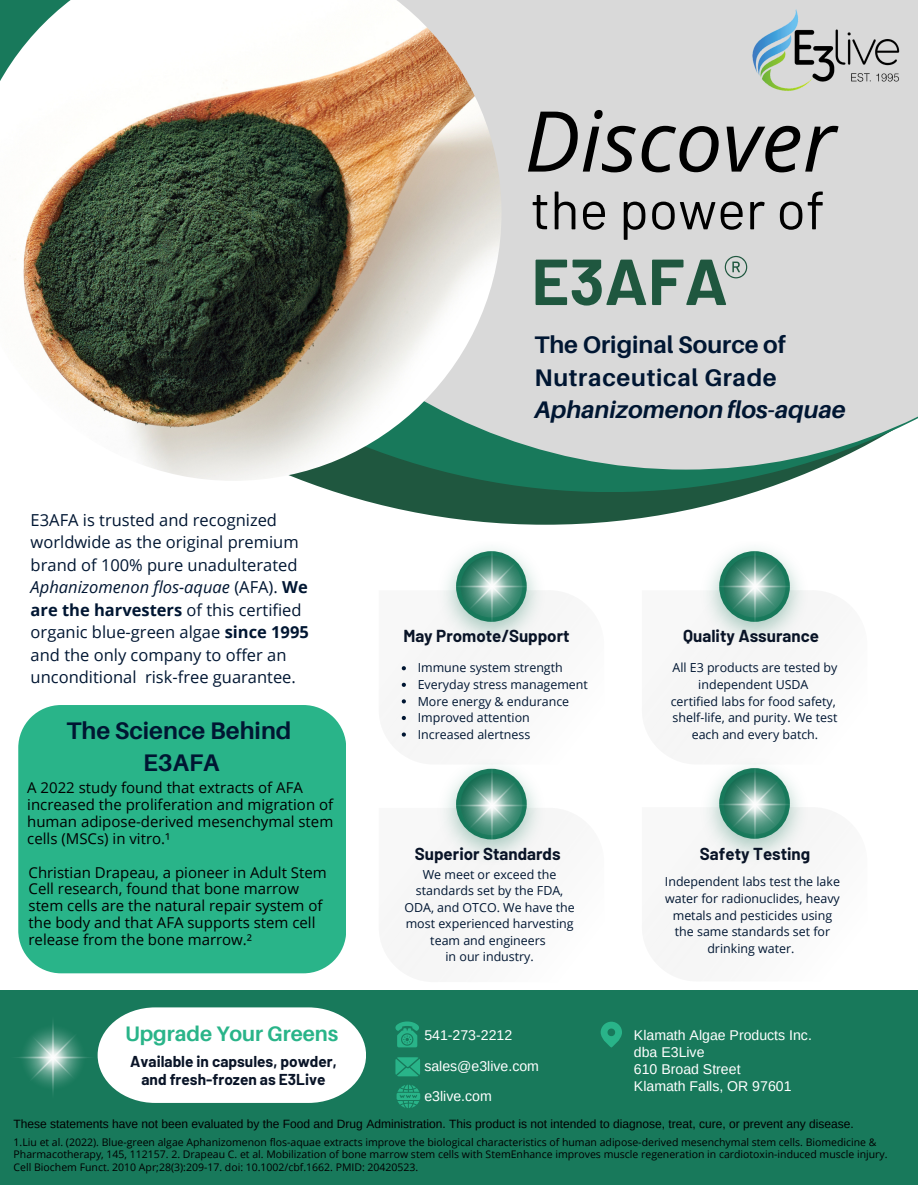
<style>
.page{position:relative;width:918px;height:1188px;background:#fff}
.page>*{position:absolute;margin:0;border:0;box-sizing:border-box;transform-origin:0 0}
.t1{font:italic 84px "Open Sans";color:#000}
.t2{font:700 64.95px "Barlow";color:#1f573f}
.t3{font:54px "Barlow";color:#000}
.t4{font:700 24px "Aileron";color:#001632}
.t5{font:italic 700 24px "Aileron";color:#001632}
.t6{font:700 24px "Aileron";letter-spacing:.03em;color:#001632}
.t7{font:700 21px "Aileron";color:#29b489}
.t8{font:700 16.95px "Barlow";color:#091427}
.t9{font:16.5px/22.5px "Open Sans";color:#001632}
.t10{font:700 15.45px/18px "Barlow";color:#091427;text-align:center}
.t11{font:15px/16.8px "Open Sans";color:#000}
.t12{font:14.1px/17px "Arimo";color:#fff}
.t13{font:12.45px/16.6px "Open Sans";color:#001632;text-align:center}
.t14{font:12px "Arimo";color:#000}
.t15{font:10.5px/12.3px "Open Sans";color:#000}
.s1{font-style:italic}
.s2{font-weight:700}
</style>
<div class="page">
<svg style="left:335px;top:492px;width:420px;height:33px;fill:#1f573f"></svg>
<svg style="left:304px;top:470px;width:510px;height:22px;background:#2e765d"></svg>
<div style="left:151px;top:0;width:767px;height:470px;background:#d9d9d9"></div>
<img style="left:0;top:0;width:502px;height:481px">
<div style="left:0;top:991px;width:918px;height:194px;background:#18795b"></div>
<svg style="left:601px;top:1022px;width:21px;height:26px"></svg>
<svg style="left:395px;top:1022px;width:24px;height:25px"></svg>
<svg style="left:397px;top:1085px;width:23px;height:23px"></svg>
<svg style="left:395px;top:1057px;width:25px;height:19px"></svg>
<img style="left:753px;top:10px;width:147px;height:81px">
<svg style="left:725px;top:256px;width:22px;height:22px"></svg>
<svg style="left:98px;top:1007px;width:268px;height:96px;background:#e8f2ef"></svg>
<img style="left:710px;top:544px;width:89px;height:88px">
<img style="left:447px;top:549px;width:89px;height:41px">
<img style="left:710px;top:760px;width:89px;height:90px">
<div style="left:18px;top:705px;width:328px;height:268px;background:#29b489"></div>
<svg style="left:401px;top:590px;width:142px;height:147px"></svg>
<img style="left:16px;top:1022px;width:74px;height:71px">
<img style="left:447px;top:760px;width:89px;height:90px">
<p class="t1" style="left:524px;top:82px;width:313px">Discover</p>
<p class="t3" style="left:531px;top:175px;width:296px">the power of</p>
<p class="t2" style="left:532px;top:240px;width:198px">E3AFA</p>
<p class="t9" style="left:31px;top:508px;width:280px">E3AFA is trusted and recognized worldwide as the original premium brand of 100% pure unadulterated <span class="s1">Aphanizomenon flos-aquae</span> (AFA). <span class="s2">We are the harvesters</span> of this certified organic blue-green algae <span class="s2">since 1995 </span>and the only company to offer an unconditional risk-free guarantee.</p>
<p class="t4" style="left:67px;top:715px;width:226px">The Science Behind</p>
<p class="t4" style="left:143px;top:748px;width:78px">E3AFA</p>
<p class="t11" style="left:27px;top:779px;width:308px">A 2022 study found that extracts of AFA increased the proliferation and migration of human adipose-derived mesenchymal stem cells (MSCs) in vitro.¹</p>
<p class="t11" style="left:29px;top:863px;width:300px">Christian Drapeau, a pioneer in Adult Stem Cell research, found that bone marrow stem cells are the natural repair system of the body and that AFA supports stem cell release from the bone marrow.²</p>
<p class="t7" style="left:125px;top:1021px;width:215px">Upgrade Your Greens</p>
<p class="t10" style="left:130px;top:1051px;width:208px">Available in capsules, powder, and fresh-frozen as E3Live</p>
<p class="t4" style="left:534px;top:330px;width:253px">The Original Source of</p>
<p class="t6" style="left:534px;top:362px;width:244px">Nutraceutical Grade</p>
<p class="t5" style="left:534px;top:395px;width:313px">Aphanizomenon flos-aquae</p>
<p class="t8" style="left:403px;top:625px;width:168px">May Promote/Support</p>
<p class="t8" style="left:683px;top:625px;width:137px">Quality Assurance</p>
<p class="t13" style="left:418px;top:659px;width:147px">Immune system strength</p>
<p class="t13" style="left:418px;top:676px;width:172px">Everyday stress management</p>
<p class="t13" style="left:418px;top:692px;width:153px">More energy &amp; endurance</p>
<p class="t13" style="left:418px;top:709px;width:114px">Improved attention</p>
<p class="t13" style="left:418px;top:726px;width:114px">Increased alertness</p>
<p class="t8" style="left:415px;top:843px;width:147px">Superior Standards</p>
<p class="t13" style="left:404px;top:865px;width:172px">We meet or exceed the standards set by the FDA,<br>ODA, and OTCO. We have the most experienced harvesting team and engineers</p>
<p class="t13" style="left:446px;top:948px;width:90px">in our industry.</p>
<p class="t12" style="left:424px;top:1027px;width:89px">541-273-2212</p>
<p class="t12" style="left:424px;top:1057px;width:116px">sales@e3live.com</p>
<p class="t12" style="left:424px;top:1088px;width:69px">e3live.com</p>
<p class="t13" style="left:672px;top:659px;width:166px">All E3 products are tested by independent USDA</p>
<p class="t13" style="left:671px;top:692px;width:167px">certified labs for food safety,</p>
<p class="t13" style="left:672px;top:709px;width:166px">shelf-life, and purity. We test each and every batch.</p>
<p class="t8" style="left:700px;top:843px;width:112px">Safety Testing</p>
<p class="t13" style="left:665px;top:873px;width:177px">Independent labs test the lake water for radionuclides, heavy metals and pesticides using the same standards set for drinking water.</p>
<p class="t12" style="left:634px;top:1027px;width:179px">Klamath Algae Products Inc. dba E3Live</p>
<p class="t12" style="left:634px;top:1061px;width:108px">610 Broad Street</p>
<p class="t12" style="left:634px;top:1078px;width:159px">Klamath Falls, OR 97601</p>
<p class="t14" style="left:14px;top:1117px;width:842px">These statements have not been evaluated by the Food and Drug Administration. This product is not intended to diagnose, treat, cure, or prevent any disease.</p>
<p class="t15" style="left:14px;top:1136px;width:875px">1.Liu et al. (2022). Blue-green algae Aphanizomenon flos-aquae extracts improve the biological characteristics of human adipose-derived mesenchymal stem cells. Biomedicine &amp;<br>Pharmacotherapy, 145, 112157. 2. Drapeau C. et al. Mobilization of bone marrow stem cells with StemEnhance improves muscle regeneration in cardiotoxin-induced muscle injury.<br>Cell Biochem Funct. 2010 Apr;28(3):209-17. doi: 10.1002/cbf.1662. PMID: 20420523.</p>
</div>
